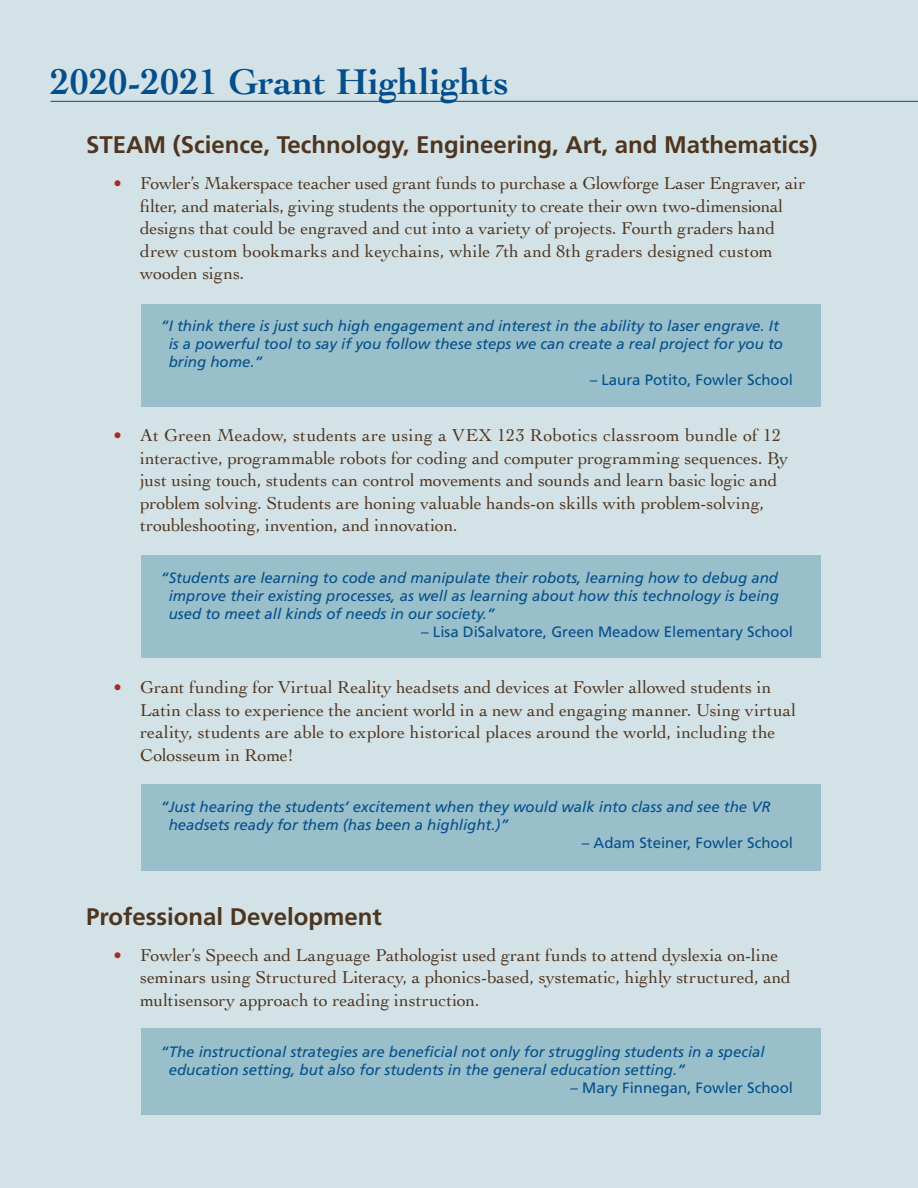
<style>
.page{position:relative;width:918px;height:1188px;background:#d3e2e7}
.page>*{position:absolute;margin:0;border:0;box-sizing:border-box;transform-origin:0 0}
.Callout_Title{font:700 37.5px "Cochin";color:#044f8b}
.Grant_section_head{font:700 24px "Frutiger";color:#4e351f}
.t1{font:18px/22.5px "Cochin";color:#4e351f}
.t2{font:italic 15px/18px "Frutiger";color:#044f8b}
.Quote_name{font:15px "Frutiger";color:#044f8b}
.s1{color:#af2723}
</style>
<div class="page">
<hr style="left:51px;top:101px;width:867px;height:1px;background:#044f8b">
<div style="left:141px;top:304px;width:680px;height:103px;background:#98bfca"></div>
<div style="left:141px;top:555px;width:680px;height:103px;background:#98bfca"></div>
<div style="left:141px;top:784px;width:680px;height:86px;background:#98bfca"></div>
<div style="left:141px;top:1029px;width:680px;height:86px;background:#98bfca"></div>
<p class="Callout_Title" style="left:51px;top:57px;width:460px">2020-2021 Grant Highlights</p>
<p class="Grant_section_head" style="left:86px;top:131px;width:733px">STEAM (Science, Technology, Engineering, Art, and Mathematics)</p>
<p class="t1" style="left:140px;top:171px;width:667px;text-indent:-27px"><span class="s1">•</span> Fowler’s Makerspace teacher used grant funds to purchase a Glowforge Laser Engraver, air filter, and materials, giving students the opportunity to create their own two-dimensional designs that could be engraved and cut into a variety of projects. Fourth graders hand drew custom bookmarks and keychains, while 7th and 8th graders designed custom wooden signs.</p>
<p class="t2" style="left:169px;top:317px;width:616px;text-indent:-8px">“I think there is just such high engagement and interest in the ability to laser engrave. It is a powerful tool to say if you follow these steps we can create a real project for you to bring home.”</p>
<p class="Quote_name" style="left:590px;top:371px;width:205px">– Laura Potito, Fowler School</p>
<p class="t1" style="left:140px;top:423px;width:649px;text-indent:-27px"><span class="s1">•</span> At Green Meadow, students are using a VEX 123 Robotics classroom bundle of 12 interactive, programmable robots for coding and computer programming sequences. By just using touch, students can control movements and sounds and learn basic logic and problem solving. Students are honing valuable hands-on skills with problem-solving, troubleshooting, invention, and innovation.</p>
<p class="t2" style="left:169px;top:569px;width:612px;text-align:justify;text-indent:-8px">“Students are learning to code and manipulate their robots, learning how to debug and improve their existing processes, as well as learning about how this technology is being used to meet all kinds of needs in our society.”</p>
<p class="Quote_name" style="left:421px;top:623px;width:373px">– Lisa DiSalvatore, Green Meadow Elementary School</p>
<p class="t1" style="left:140px;top:675px;width:657px;text-indent:-27px"><span class="s1">•</span> Grant funding for Virtual Reality headsets and devices at Fowler allowed students in Latin class to experience the ancient world in a new and engaging manner. Using virtual reality, students are able to explore historical places around the world, including the Colosseum in Rome!</p>
<p class="t2" style="left:169px;top:798px;width:603px;text-indent:-8px">“Just hearing the students’ excitement when they would walk into class and see the VR headsets ready for them (has been a highlight.)”</p>
<p class="Quote_name" style="left:582px;top:834px;width:213px">– Adam Steiner, Fowler School</p>
<p class="Grant_section_head" style="left:86px;top:902px;width:297px">Professional Development</p>
<p class="t1" style="left:140px;top:943px;width:652px;text-indent:-27px"><span class="s1">•</span> Fowler’s Speech and Language Pathologist used grant funds to attend dyslexia on-line seminars using Structured Literacy, a phonics-based, systematic, highly structured, and multisensory approach to reading instruction.</p>
<p class="t2" style="left:169px;top:1043px;width:597px;text-indent:-8px">“The instructional strategies are beneficial not only for struggling students in a special education setting, but also for students in the general education setting.”</p>
<p class="Quote_name" style="left:571px;top:1079px;width:224px">– Mary Finnegan, Fowler School</p>
</div>
